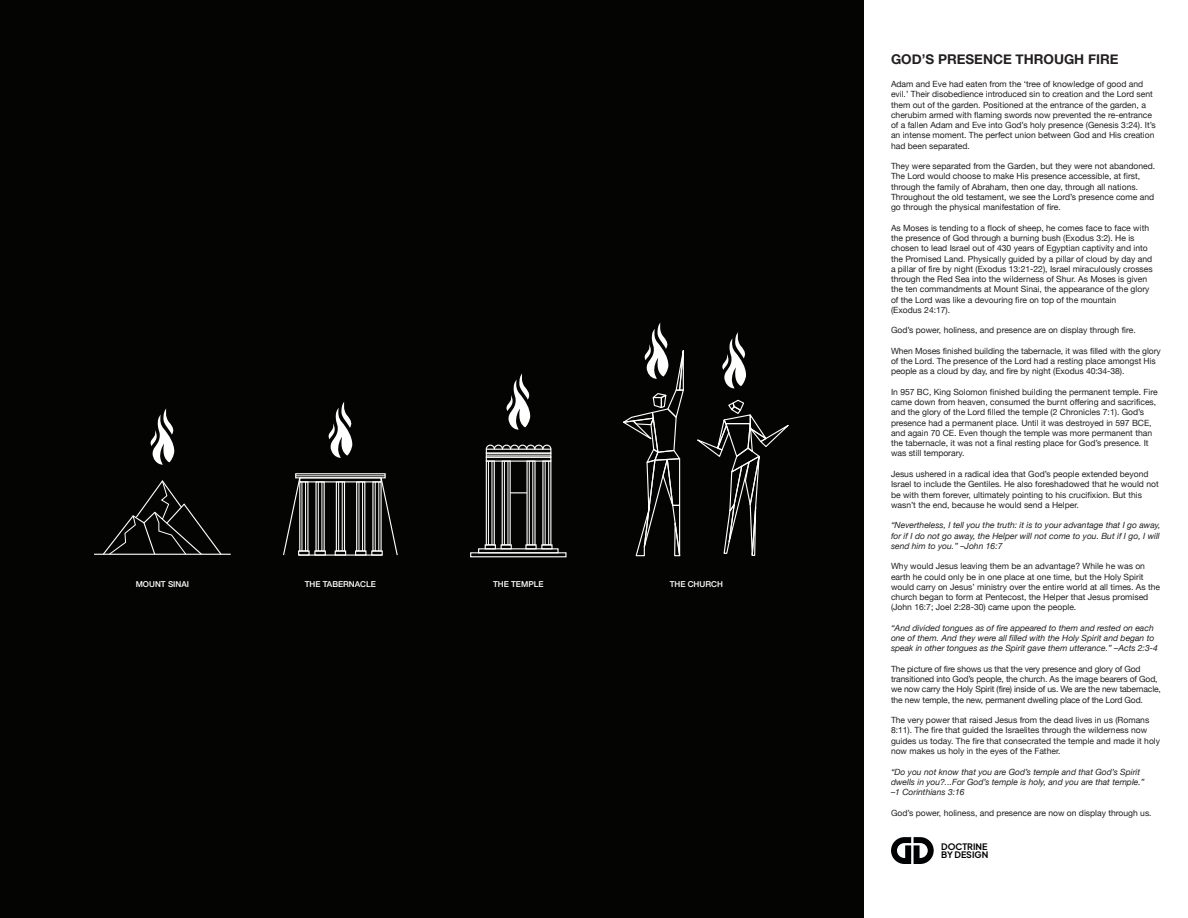
<style>
.page{position:relative;width:1188px;height:918px;background:#fff}
.page>*{position:absolute;margin:0;border:0;box-sizing:border-box;transform-origin:0 0}
.t1{font:700 13.5px "Helvetica Neue";color:#231f20}
.t2{font:700 8.85px/8.7px "Plus Jakarta Sans";color:#010203}
.t3{font:8.55px/10.2px "Helvetica Neue";color:#231f20}
.t4{font:italic 8.55px/10.2px "Helvetica Neue";color:#231f20}
.t5{font:500 8.1px "Helvetica Neue";color:#fff}
</style>
<div class="page">
<div style="left:0;top:0;width:864px;height:918px;background:#040503"></div>
<hr style="left:94px;top:554px;width:137px;height:1px;background:#fff">
<svg style="left:150px;top:408px;width:24px;height:57px"></svg>
<div style="left:356px;top:481px;width:9px;height:71px;border:1px solid #fff"></div>
<div style="left:295px;top:473px;width:91px;height:5px;border:1px solid #fff"></div>
<div style="left:314px;top:550px;width:12px;height:6px;border:1px solid #fff"></div>
<div style="left:298px;top:550px;width:12px;height:6px;border:1px solid #fff"></div>
<div style="left:336px;top:481px;width:9px;height:71px;border:1px solid #fff"></div>
<div style="left:335px;top:550px;width:11px;height:6px;border:1px solid #fff"></div>
<div style="left:355px;top:550px;width:12px;height:6px;border:1px solid #fff"></div>
<div style="left:371px;top:550px;width:12px;height:6px;border:1px solid #fff"></div>
<svg style="left:283px;top:477px;width:18px;height:79px"></svg>
<svg style="left:380px;top:477px;width:18px;height:79px"></svg>
<hr style="left:302px;top:482px;width:1px;height:69px;background:#fff">
<hr style="left:305px;top:482px;width:1px;height:69px;background:#fff">
<hr style="left:318px;top:482px;width:1px;height:69px;background:#fff">
<hr style="left:322px;top:482px;width:1px;height:69px;background:#fff">
<hr style="left:338px;top:482px;width:1px;height:69px;background:#fff">
<hr style="left:342px;top:482px;width:1px;height:69px;background:#fff">
<hr style="left:359px;top:482px;width:1px;height:69px;background:#fff">
<hr style="left:296px;top:476px;width:89px;height:1px;background:#fff">
<hr style="left:362px;top:482px;width:1px;height:69px;background:#fff">
<hr style="left:375px;top:482px;width:1px;height:69px;background:#fff">
<hr style="left:379px;top:482px;width:1px;height:69px;background:#fff">
<hr style="left:299px;top:555px;width:83px;height:1px;background:#fff">
<svg style="left:328px;top:402px;width:24px;height:56px"></svg>
<div style="left:486px;top:461px;width:9px;height:84px;border:1px solid #fff"></div>
<div style="left:502px;top:461px;width:9px;height:84px;border:1px solid #fff"></div>
<div style="left:486px;top:453px;width:65px;height:5px;border:1px solid #fff"></div>
<div style="left:501px;top:544px;width:11px;height:5px;border:1px solid #fff"></div>
<div style="left:485px;top:544px;width:11px;height:5px;border:1px solid #fff"></div>
<div style="left:525px;top:544px;width:12px;height:5px;border:1px solid #fff"></div>
<div style="left:541px;top:544px;width:12px;height:5px;border:1px solid #fff"></div>
<hr style="left:488px;top:461px;width:1px;height:84px;background:#fff">
<hr style="left:492px;top:461px;width:1px;height:84px;background:#fff">
<hr style="left:504px;top:461px;width:1px;height:84px;background:#fff">
<hr style="left:508px;top:461px;width:1px;height:84px;background:#fff">
<hr style="left:529px;top:461px;width:1px;height:84px;background:#fff">
<hr style="left:486px;top:455px;width:65px;height:1px;background:#fff">
<svg style="left:510px;top:492px;width:17px;height:1px"></svg>
<div style="left:478px;top:548px;width:81px;height:5px;border:1px solid #fff"></div>
<div style="left:470px;top:552px;width:97px;height:5px;border:1px solid #fff"></div>
<hr style="left:533px;top:461px;width:1px;height:84px;background:#fff">
<hr style="left:545px;top:461px;width:1px;height:84px;background:#fff">
<hr style="left:548px;top:461px;width:1px;height:84px;background:#fff">
<svg style="left:485px;top:444px;width:67px;height:6px"></svg>
<svg style="left:506px;top:373px;width:24px;height:57px"></svg>
<svg style="left:623px;top:322px;width:166px;height:235px"></svg>
<svg style="left:102px;top:480px;width:121px;height:75px"></svg>
<svg style="left:891px;top:837px;width:43px;height:27px"></svg>
<p class="t5" style="left:136px;top:578px;width:55px">MOUNT SINAI</p>
<p class="t5" style="left:305px;top:578px;width:73px">THE TABERNACLE</p>
<p class="t5" style="left:493px;top:578px;width:52px">THE TEMPLE</p>
<p class="t5" style="left:670px;top:578px;width:55px">THE CHURCH</p>
<h1 class="t1" style="left:891px;top:48px;width:229px">GOD’S PRESENCE THROUGH FIRE</h1>
<p class="t3" style="left:891px;top:79px;width:266px">Adam and Eve had eaten from the ‘tree of knowledge of good and evil.’ Their disobedience introduced sin to creation and the Lord sent them out of the garden. Positioned at the entrance of the garden, a cherubim armed with flaming swords now prevented the re-entrance of a fallen Adam and Eve into God’s holy presence (Genesis 3:24). It’s an intense moment. The perfect union between God and His creation had been separated.</p>
<p class="t3" style="left:891px;top:162px;width:266px">They were separated from the Garden, but they were not abandoned.<br>The Lord would choose to make His presence accessible, at first, through the family of Abraham, then one day, through all nations.<br>Throughout the old testament, we see the Lord’s presence come and go through the physical manifestation of fire.</p>
<p class="t3" style="left:891px;top:223px;width:263px">As Moses is tending to a flock of sheep, he comes face to face with the presence of God through a burning bush (Exodus 3:2). He is chosen to lead Israel out of 430 years of Egyptian captivity and into the Promised Land. Physically guided by a pillar of cloud by day and a pillar of fire by night (Exodus 13:21-22), Israel miraculously crosses through the Red Sea into the wilderness of Shur. As Moses is given the ten commandments at Mount Sinai, the appearance of the glory of the Lord was like a devouring fire on top of the mountain<br>(Exodus 24:17).</p>
<p class="t3" style="left:891px;top:326px;width:246px">God’s power, holiness, and presence are on display through fire.</p>
<p class="t3" style="left:891px;top:346px;width:271px">When Moses finished building the tabernacle, it was filled with the glory of the Lord. The presence of the Lord had a resting place amongst His people as a cloud by day, and fire by night (Exodus 40:34-38).</p>
<p class="t3" style="left:891px;top:387px;width:268px">In 957 BC, King Solomon finished building the permanent temple. Fire came down from heaven, consumed the burnt offering and sacrifices, and the glory of the Lord filled the temple (2 Chronicles 7:1). God’s presence had a permanent place. Until it was destroyed in 597 BCE, and again 70 CE. Even though the temple was more permanent than the tabernacle, it was not a final resting place for God’s presence. It was still temporary.</p>
<p class="t3" style="left:891px;top:469px;width:269px">Jesus ushered in a radical idea that God’s people extended beyond Israel to include the Gentiles. He also foreshadowed that he would not be with them forever, ultimately pointing to his crucifixion. But this wasn’t the end, because he would send a Helper.</p>
<p class="t4" style="left:891px;top:521px;width:271px;text-align:justify">“Nevertheless, I tell you the truth: it is to your advantage that I go away, for if I do not go away, the Helper will not come to you. But if I go, I will send him to you.” –John 16:7</p>
<p class="t3" style="left:891px;top:562px;width:271px">Why would Jesus leaving them be an advantage? While he was on earth he could only be in one place at one time, but the Holy Spirit would carry on Jesus’ ministry over the entire world at all times. As the church began to form at Pentecost, the Helper that Jesus promised (John 16:7; Joel 2:28-30) came upon the people.</p>
<p class="t4" style="left:891px;top:623px;width:268px">“And divided tongues as of fire appeared to them and rested on each one of them. And they were all filled with the Holy Spirit and began to speak in other tongues as the Spirit gave them utterance.” –Acts 2:3-4</p>
<p class="t3" style="left:891px;top:664px;width:271px">The picture of fire shows us that the very presence and glory of God transitioned into God’s people, the church. As the image bearers of God, we now carry the Holy Spirit (fire) inside of us. We are the new tabernacle, the new temple, the new, permanent dwelling place of the Lord God.</p>
<p class="t3" style="left:891px;top:716px;width:271px">The very power that raised Jesus from the dead lives in us (Romans 8:11). The fire that guided the Israelites through the wilderness now guides us today. The fire that consecrated the temple and made it holy now makes us holy in the eyes of the Father.</p>
<p class="t4" style="left:891px;top:767px;width:255px">“Do you not know that you are God’s temple and that God’s Spirit dwells in you?...For God’s temple is holy, and you are that temple.” –1 Corinthians 3:16</p>
<p class="t3" style="left:891px;top:808px;width:262px">God’s power, holiness, and presence are now on display through us.</p>
<p class="t2" style="left:941px;top:841px;width:49px">DOCTRINE<br>BY DESIGN</p>
</div>
